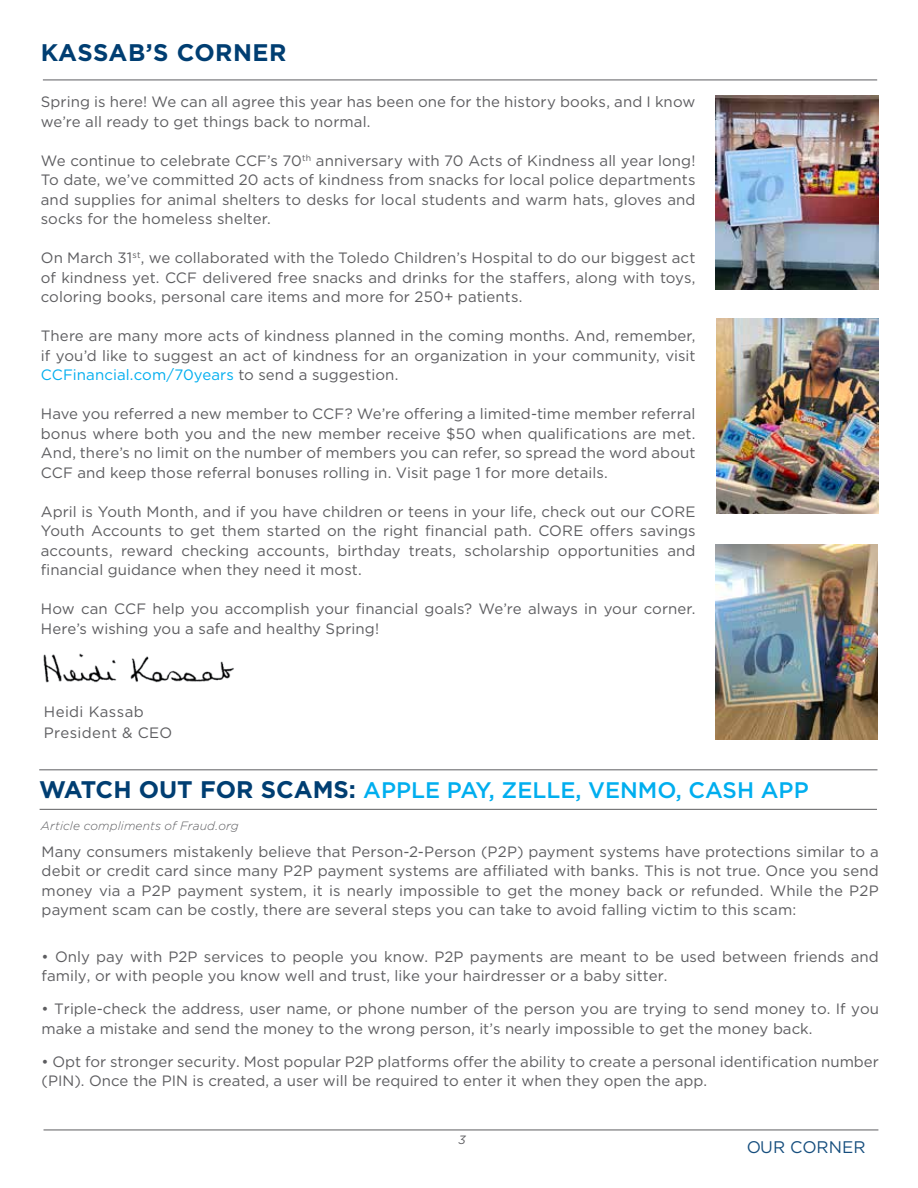
<style>
.page{position:relative;width:918px;height:1188px;background:#fff}
.page>*{position:absolute;margin:0;border:0;box-sizing:border-box;transform-origin:0 0}
.t1{font:700 24px "Gotham";letter-spacing:.015em;color:#003e72}
.t2{font:500 22.5px "Gotham";color:#00aeef}
.t3{font:16.8px "Gotham";color:#003e72}
.t4{font:15px/19.5px "Gotham";color:#5d5d60;text-align:justify}
.t5{font:15px/21px "Gotham";letter-spacing:.025em;color:#5d5d60}
.t6{font:italic 300 12px "Gotham";letter-spacing:.01em;color:#5d5d60}
.t7{font:italic 12px "Gotham";color:#5d5d60}
.s1{color:#00aeef}
.s2{font-weight:700;font-size:24px;color:#003e72}
</style>
<div class="page">
<img style="left:43px;top:653px;width:191px;height:30px">
<hr style="left:43px;top:80px;width:834px;height:1px;background:#5d5d60">
<hr style="left:44px;top:1130px;width:834px;height:1px;background:#5d5d60">
<img style="left:717px;top:319px;width:162px;height:194px">
<hr style="left:40px;top:809px;width:837px;height:1px;background:#5d5d60">
<hr style="left:39px;top:769px;width:838px;height:1px;background:#5d5d60">
<img style="left:715px;top:95px;width:164px;height:195px">
<img style="left:715px;top:545px;width:162px;height:194px">
<h1 class="t1" style="left:41px;top:37px;width:247px">KASSAB’S CORNER</h1>
<p class="t4" style="left:41px;top:92px;width:656px">Spring is here! We can all agree this year has been one for the history books, and I know we’re all ready to get things back to normal.</p>
<p class="t4" style="left:41px;top:150px;width:656px">We continue to celebrate CCF’s 70<sup>th</sup> anniversary with 70 Acts of Kindness all year long!<br>To date, we’ve committed 20 acts of kindness from snacks for local police departments and supplies for animal shelters to desks for local students and warm hats, gloves and socks for the homeless shelter.</p>
<p class="t4" style="left:41px;top:248px;width:656px">On March 31<sup>st</sup>, we collaborated with the Toledo Children’s Hospital to do our biggest act of kindness yet. CCF delivered free snacks and drinks for the staffers, along with toys, coloring books, personal care items and more for 250+ patients.</p>
<p class="t4" style="left:41px;top:326px;width:656px">There are many more acts of kindness planned in the coming months. And, remember, if you’d like to suggest an act of kindness for an organization in your community, visit <span class="s1">CCFinancial.com/70years</span> to send a suggestion.</p>
<p class="t4" style="left:41px;top:404px;width:656px">Have you referred a new member to CCF? We’re offering a limited-time member referral bonus where both you and the new member receive $50 when qualifications are met.<br>And, there’s no limit on the number of members you can refer, so spread the word about CCF and keep those referral bonuses rolling in. Visit page 1 for more details.</p>
<p class="t4" style="left:41px;top:501px;width:656px">April is Youth Month, and if you have children or teens in your life, check out our CORE Youth Accounts to get them started on the right financial path. CORE offers savings accounts, reward checking accounts, birthday treats, scholarship opportunities and financial guidance when they need it most.</p>
<p class="t4" style="left:41px;top:599px;width:656px">How can CCF help you accomplish your financial goals? We’re always in your corner.<br>Here’s wishing you a safe and healthy Spring!</p>
<p class="t5" style="left:44px;top:701px;width:130px">Heidi Kassab<br>President &amp; CEO</p>
<h2 class="t2" style="left:39px;top:775px;width:771px"><span class="s2">WATCH OUT FOR SCAMS:</span> APPLE PAY, ZELLE, VENMO, CASH APP</h2>
<p class="t6" style="left:41px;top:818px;width:199px">Article compliments of Fraud.org</p>
<p class="t4" style="left:42px;top:841px;width:839px">Many consumers mistakenly believe that Person-2-Person (P2P) payment systems have protections similar to a debit or credit card since many P2P payment systems are affiliated with banks. This is not true. Once you send money via a P2P payment system, it is nearly impossible to get the money back or refunded. While the P2P payment scam can be costly, there are several steps you can take to avoid falling victim to this scam:</p>
<p class="t4" style="left:42px;top:946px;width:839px">• Only pay with P2P services to people you know. P2P payments are meant to be used between friends and family, or with people you know well and trust, like your hairdresser or a baby sitter.</p>
<p class="t4" style="left:42px;top:999px;width:839px">• Triple-check the address, user name, or phone number of the person you are trying to send money to. If you make a mistake and send the money to the wrong person, it’s nearly impossible to get the money back.</p>
<p class="t4" style="left:42px;top:1051px;width:839px">• Opt for stronger security. Most popular P2P platforms offer the ability to create a personal identification number (PIN). Once the PIN is created, a user will be required to enter it when they open the app.</p>
<p class="t7" style="left:458px;top:1132px;width:9px">3</p>
<p class="t3" style="left:746px;top:1136px;width:121px">OUR CORNER</p>
</div>
